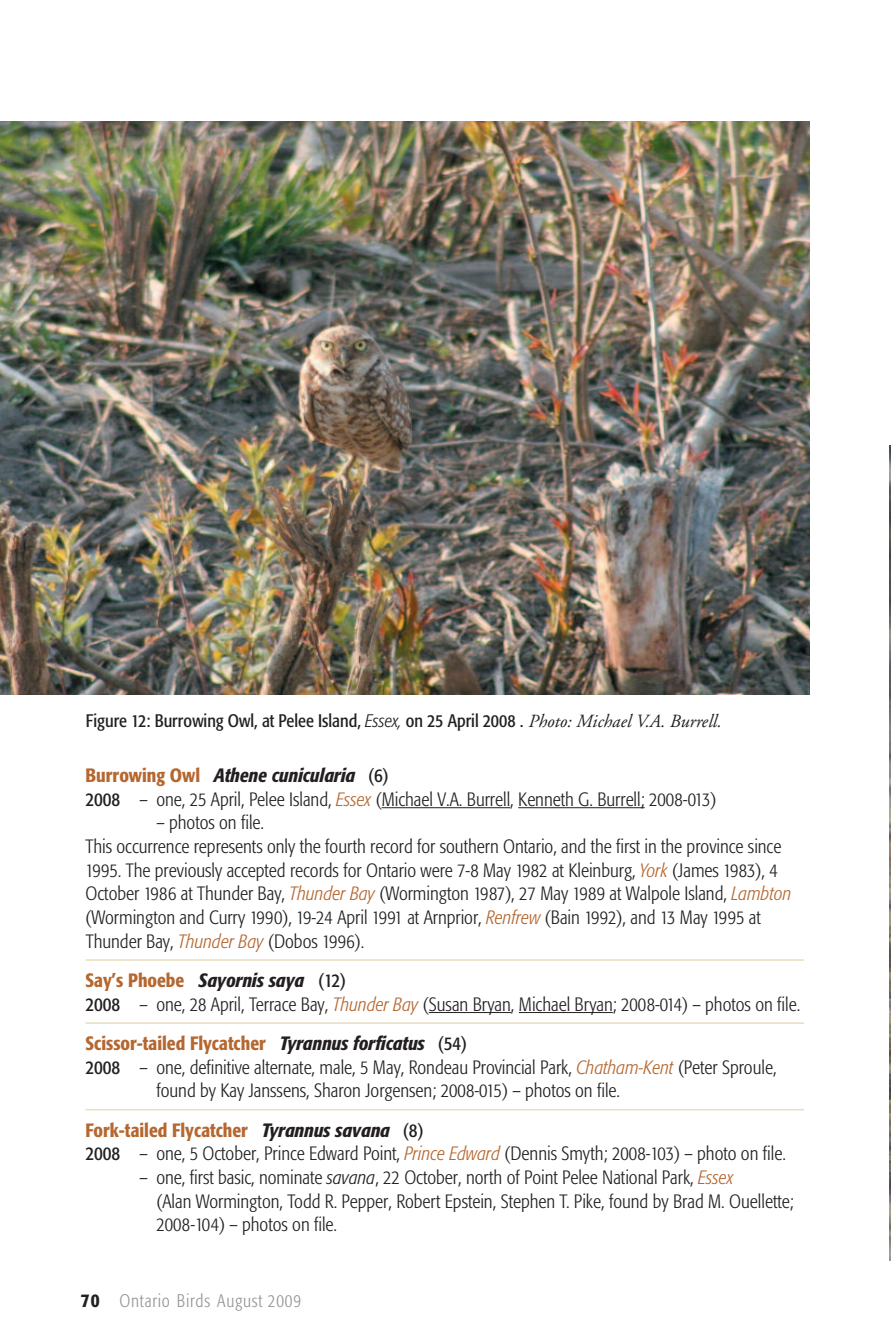
<style>
.page{position:relative;width:891px;height:1337px;background:#fff}
.page>*{position:absolute;margin:0;border:0;box-sizing:border-box;transform-origin:0 0}
.t1{font:300 condensed 19.12px/23.6px "Formata";color:#231f20}
.t2{font:500 condensed 19.12px "Formata";color:#b56730}
.t3{font:condensed 18px "Formata";color:#231f20}
.t4{font:300 condensed 18px "Formata";letter-spacing:.045em;color:#939598}
.s1{font-weight:300;font-style:italic}
.s2{font-family:"Adobe Garamond";font-style:italic;font-stretch:normal;font-size:18.45px}
.s3{font-weight:500;color:#b56730}
.s4{font-weight:500;font-style:italic}
.s5{font-weight:400}
.s6{font-style:italic;color:#b56730}
.s7{font-style:italic;color:#231f20}
.s8{font-weight:400;color:#231f20}
.s9{font-style:italic}
.s10{font-weight:500;font-size:19.12px;color:#231f20}
</style>
<div class="page">
<img style="left:0;top:122px;width:810px;height:572px">
<hr style="left:382px;top:807px;width:128px;height:1px;background:#231f20">
<hr style="left:518px;top:807px;width:127px;height:1px;background:#231f20">
<hr style="left:86px;top:959px;width:718px;height:2px;background:#eae1c5">
<hr style="left:429px;top:1012px;width:82px;height:1px;background:#231f20">
<hr style="left:519px;top:1012px;width:94px;height:1px;background:#231f20">
<hr style="left:86px;top:1022px;width:718px;height:2px;background:#eae1c5">
<hr style="left:86px;top:1108px;width:718px;height:2px;background:#eae1c5">
<img style="left:889px;top:445px;width:2px;height:815px">
<p class="t3" style="left:86px;top:713px;width:637px">Figure 12: Burrowing Owl, at Pelee Island, <span class="s1">Essex,</span> on 25 April 2008 . <span class="s2">Photo: Michael V.A. Burrell.</span></p>
<p class="t1" style="left:86px;top:765px;width:632px"><span class="s3">Burrowing Owl</span> <span class="s4">Athene cunicularia</span> <span class="s5">(6)<br>2008</span> – one, 25 April, Pelee Island, <span class="s6">Essex</span> (Michael V.A. Burrell, Kenneth G. Burrell; 2008-013)</p>
<p class="t1" style="left:86px;top:812px;width:708px;text-indent:71px">– photos on file.<br>This occurrence represents only the fourth record for southern Ontario, and the first in the province since 1995. The previously accepted records for Ontario were 7-8 May 1982 at Kleinburg, <span class="s6">York</span> (James 1983), 4<br>October 1986 at Thunder Bay, <span class="s6">Thunder Bay</span> (Wormington 1987), 27 May 1989 at Walpole Island, <span class="s6">Lambton </span>(Wormington and Curry 1990), 19-24 April 1991 at Arnprior, <span class="s6">Renfrew</span> (Bain 1992), and 13 May 1995 at Thunder Bay, <span class="s6">Thunder Bay</span> (Dobos 1996).</p>
<p class="t1" style="left:86px;top:970px;width:716px"><span class="s3">Say’s Phoebe</span> <span class="s4">Sayornis saya</span> <span class="s5">(12)<br>2008</span> – one, 28 April, Terrace Bay, <span class="s6">Thunder Bay</span> (Susan Bryan, Michael Bryan; 2008-014) – photos on file.</p>
<p class="t2" style="left:86px;top:1035px;width:383px">Scissor-tailed Flycatcher <span class="s7">Tyrannus forficatus</span> <span class="s8">(54)</span></p>
<p class="t1" style="left:86px;top:1056px;width:693px"><span class="s5">2008</span> – one, definitive alternate, male, 5 May, Rondeau Provincial Park, <span class="s6">Chatham-Kent</span> (Peter Sproule,</p>
<p class="t1" style="left:156px;top:1080px;width:465px">found by Kay Janssens, Sharon Jorgensen; 2008-015) – photos on file.</p>
<p class="t1" style="left:86px;top:1119px;width:702px"><span class="s3">Fork-tailed Flycatcher</span> <span class="s4">Tyrannus savana</span> <span class="s5">(8)<br>2008</span> – one, 5 October, Prince Edward Point, <span class="s6">Prince Edward</span> (Dennis Smyth; 2008-103) – photo on file.</p>
<p class="t1" style="left:156px;top:1167px;width:639px;text-indent:-17px">– one, first basic, nominate <span class="s9">savana</span>, 22 October, north of Point Pelee National Park, <span class="s6">Essex<br></span>(Alan Wormington, Todd R. Pepper, Robert Epstein, Stephen T. Pike, found by Brad M. Ouellette;<br>2008-104) – photos on file.</p>
<p class="t4" style="left:81px;top:1293px;width:222px"><span class="s10">70</span> Ontario Birds August 2009</p>
</div>
